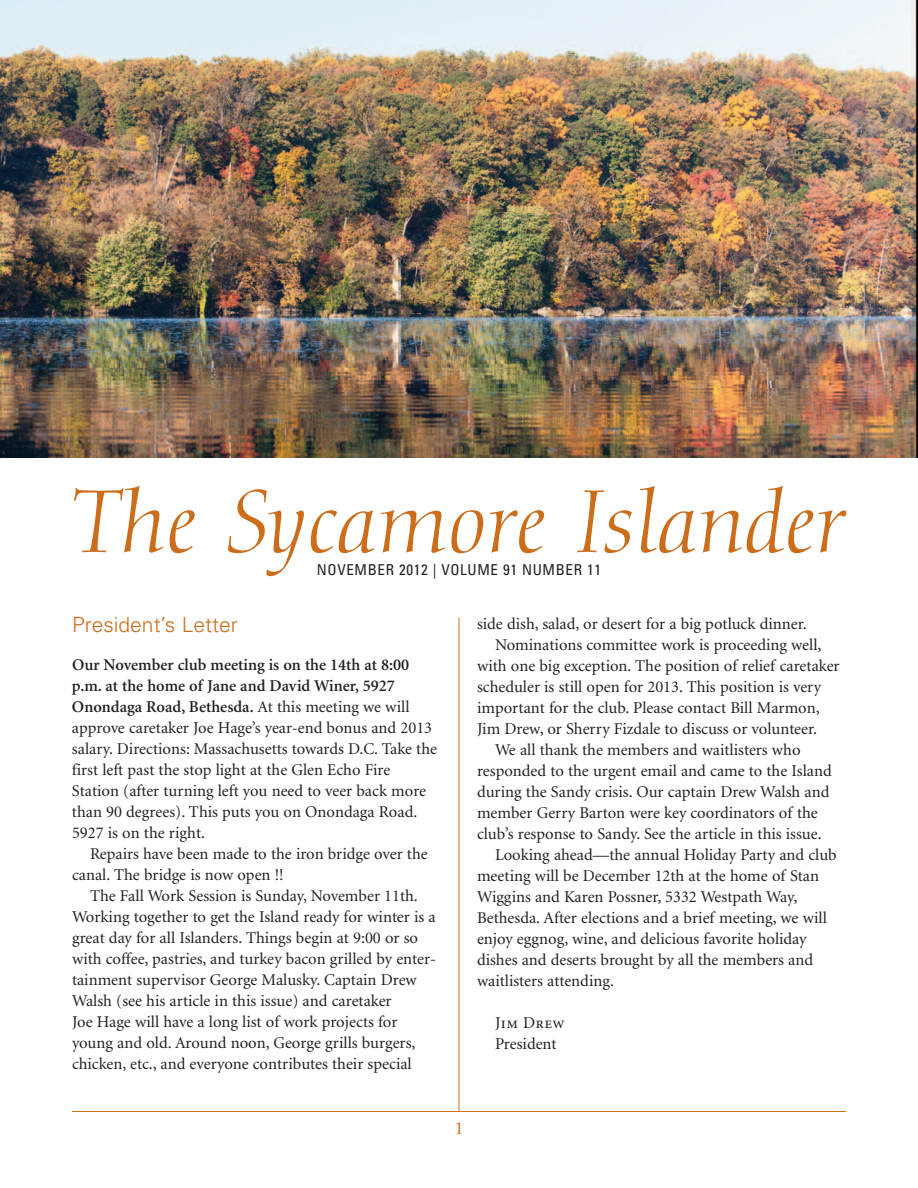
<style>
.page{position:relative;width:918px;height:1188px;background:#fff}
.page>*{position:absolute;margin:0;border:0;box-sizing:border-box;transform-origin:0 0}
.t1{font:italic 87px "Diotima";color:#cc6d1b}
.t2{font:300 21px "Univers";color:#cc6d1b}
.t3{font:18px "Minion";color:#cc6d1b}
.t4{font:16.5px/21px "Minion";color:#231f20}
.t5{font:16.5px "Minion Regular SC";letter-spacing:.025em;color:#231f20}
.t6{font:condensed 15px "Univers";letter-spacing:.045em;color:#231f20}
.s1{font-weight:600}
</style>
<div class="page">
<hr style="left:459px;top:618px;width:1px;height:493px;background:#cc6d1b">
<hr style="left:72px;top:1111px;width:774px;height:1px;background:#cc6d1b">
<img style="left:0;top:0;width:918px;height:457px">
<h1 class="t1" style="left:72px;top:486px;width:775px">The Sycamore Islander</h1>
<p class="t6" style="left:317px;top:564px;width:286px">NOVEMBER 2012 | VOLUME 91 NUMBER 11</p>
<p class="t2" style="left:72px;top:617px;width:167px">President’s Letter</p>
<p class="t4" style="left:72px;top:656px;width:367px"><span class="s1">Our November club meeting is on the 14th at 8:00 p.m. at the home of Jane and David Winer, 5927<br>Onondaga Road, Bethesda.</span> At this meeting we will approve caretaker Joe Hage’s year-end bonus and 2013 salary. Directions: Massachusetts towards D.C. Take the first left past the stop light at the Glen Echo Fire Station (after turning left you need to veer back more than 90 degrees). This puts you on Onondaga Road.<br>5927 is on the right.</p>
<p class="t4" style="left:72px;top:845px;width:357px;text-indent:18px">Repairs have been made to the iron bridge over the canal. The bridge is now open !!</p>
<p class="t4" style="left:72px;top:887px;width:366px;text-indent:18px">The Fall Work Session is Sunday, November 11th.<br>Working together to get the Island ready for winter is a great day for all Islanders. Things begin at 9:00 or so with coffee, pastries, and turkey bacon grilled by enter&shy;tainment supervisor George Malusky. Captain Drew Walsh (see his article in this issue) and caretaker<br>Joe Hage will have a long list of work projects for young and old. Around noon, George grills burgers, chicken, etc., and everyone contributes their special</p>
<p class="t4" style="left:477px;top:614px;width:331px">side dish, salad, or desert for a big potluck dinner.</p>
<p class="t4" style="left:495px;top:635px;width:328px">Nominations committee work is proceeding well,</p>
<p class="t4" style="left:477px;top:656px;width:364px">with one big exception. The position of relief caretaker</p>
<p class="t4" style="left:477px;top:677px;width:346px">scheduler is still open for 2013. This position is very</p>
<p class="t4" style="left:477px;top:698px;width:344px">important for the club. Please contact Bill Marmon,</p>
<p class="t4" style="left:477px;top:719px;width:342px">Jim Drew, or Sherry Fizdale to discuss or volunteer.</p>
<p class="t4" style="left:495px;top:740px;width:307px">We all thank the members and waitlisters who</p>
<p class="t4" style="left:477px;top:761px;width:356px">responded to the urgent email and came to the Island</p>
<p class="t4" style="left:477px;top:782px;width:354px">during the Sandy crisis. Our captain Drew Walsh and</p>
<p class="t4" style="left:477px;top:803px;width:342px">member Gerry Barton were key coordinators of the</p>
<p class="t4" style="left:477px;top:824px;width:346px">club’s response to Sandy. See the article in this issue.</p>
<p class="t4" style="left:495px;top:845px;width:343px">Looking ahead—the annual Holiday Party and club</p>
<p class="t4" style="left:477px;top:866px;width:344px">meeting will be December 12th at the home of Stan</p>
<p class="t4" style="left:477px;top:887px;width:322px">Wiggins and Karen Possner, 5332 Westpath Way,</p>
<p class="t4" style="left:477px;top:908px;width:351px">Bethesda. After elections and a brief meeting, we will</p>
<p class="t4" style="left:477px;top:929px;width:331px">enjoy eggnog, wine, and delicious favorite holiday</p>
<p class="t4" style="left:477px;top:950px;width:338px">dishes and deserts brought by all the members and</p>
<p class="t4" style="left:477px;top:971px;width:139px">waitlisters attending.</p>
<p class="t5" style="left:495px;top:1016px;width:71px">Jim Drew</p>
<p class="t4" style="left:495px;top:1034px;width:63px">President</p>
<p class="t3" style="left:455px;top:1121px;width:10px">1</p>
</div>
